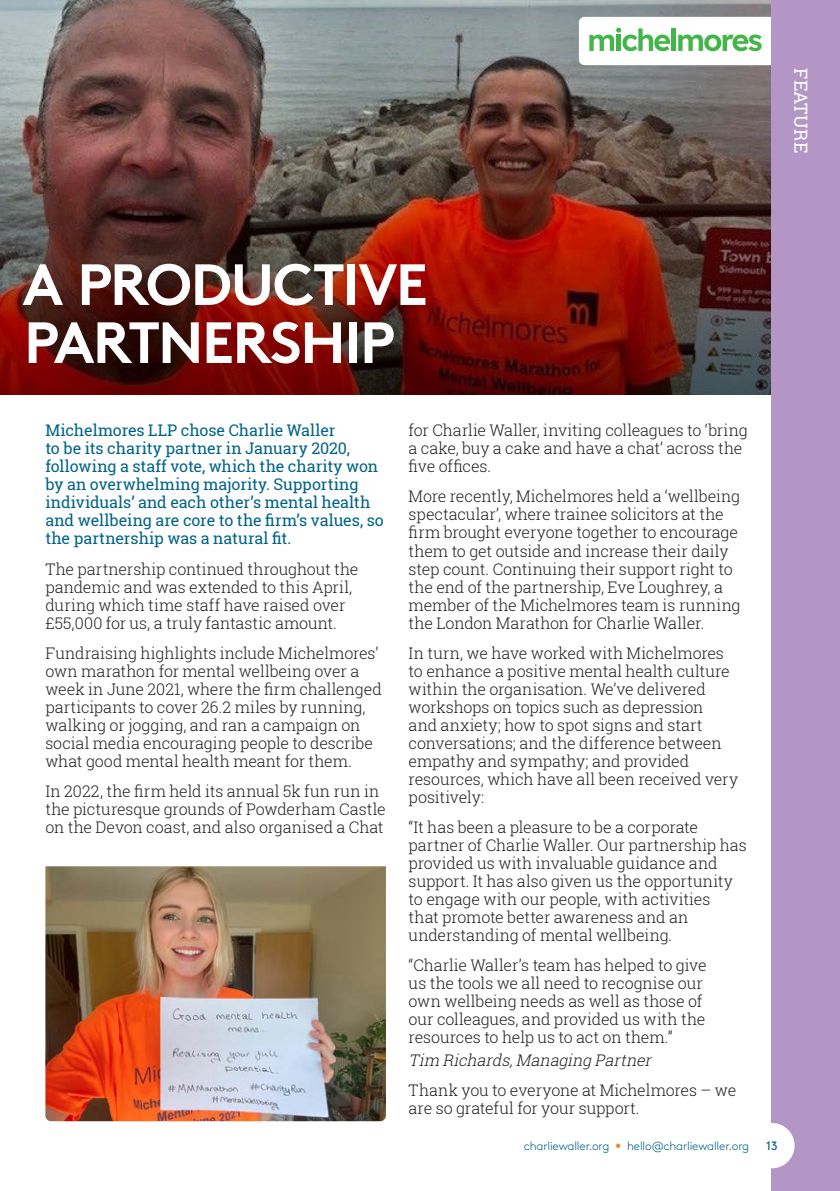
<style>
.page{position:relative;width:840px;height:1191px;background:#fff}
.page>*{position:absolute;margin:0;border:0;box-sizing:border-box;transform-origin:0 0}
.Heading_01_Teal{font:700 58px/58px "Brown";letter-spacing:-.025em;color:#fff}
.SidebarTitle_Rev{font:18px "Roboto Slab";letter-spacing:.015em;color:#fff}
.Bodycopy_Pos{font:300 16px/18px "Roboto Slab";letter-spacing:-.005em;color:#231f20}
.Bodycopy_Pos-2{font:16px/18px "Roboto Slab";letter-spacing:-.005em;color:#006387}
.Bodycopy_Pos-3{font:italic 300 16px "Roboto Slab";color:#231f20}
.t1{font:300 12px "Brown";letter-spacing:-.015em;color:#006387}
.t2{font:12px "Brown";color:#006387}
.s1{color:#f5842a}
</style>
<div class="page">
<img style="left:0;top:0;width:771px;height:147px">
<img style="left:0;top:147px;width:771px;height:247px">
<img style="left:45px;top:866px;width:341px;height:255px">
<div style="left:578px;top:17px;width:205px;height:48px;background:#fff;border-radius:6px"></div>
<hr style="left:671px;top:28px;width:4px;height:23px;background:#42b649">
<svg style="left:678px;top:35px;width:83px;height:16px"></svg>
<svg style="left:589px;top:28px;width:80px;height:23px"></svg>
<div style="left:771px;top:0;width:68px;height:1191px;background:#b395c6"></div>
<div style="left:748px;top:1123px;width:46px;height:45px;background:#fff;border-radius:50%"></div>
<p class="SidebarTitle_Rev" style="left:813px;top:68px;width:87px;rotate:90deg">FEATURE</p>
<p class="Heading_01_Teal" style="left:23px;top:249px;width:406px">A PRODUCTIVE<br>PARTNERSHIP</p>
<p class="Bodycopy_Pos-2" style="left:45px;top:421px;width:340px">Michelmores LLP chose Charlie Waller<br>to be its charity partner in January 2020, following a staff vote, which the charity won by an overwhelming majority. Supporting individuals’ and each other’s mental health and wellbeing are core to the firm’s values, so the partnership was a natural fit.</p>
<p class="Bodycopy_Pos" style="left:45px;top:559px;width:314px">The partnership continued throughout the pandemic and was extended to this April, during which time staff have raised over £55,000 for us, a truly fantastic amount.</p>
<p class="Bodycopy_Pos" style="left:45px;top:643px;width:338px">Fundraising highlights include Michelmores’ own marathon for mental wellbeing over a week in June 2021, where the firm challenged participants to cover 26.2 miles by running, walking or jogging, and ran a campaign on social media encouraging people to describe what good mental health meant for them.</p>
<p class="Bodycopy_Pos" style="left:45px;top:781px;width:341px">In 2022, the firm held its annual 5k fun run in the picturesque grounds of Powderham Castle on the Devon coast, and also organised a Chat</p>
<p class="Bodycopy_Pos" style="left:408px;top:421px;width:340px">for Charlie Waller, inviting colleagues to ‘bring a cake, buy a cake and have a chat’ across the five offices.</p>
<p class="Bodycopy_Pos" style="left:408px;top:487px;width:333px">More recently, Michelmores held a ‘wellbeing spectacular’, where trainee solicitors at the firm brought everyone together to encourage them to get outside and increase their daily step count. Continuing their support right to the end of the partnership, Eve Loughrey, a member of the Michelmores team is running the London Marathon for Charlie Waller.</p>
<p class="Bodycopy_Pos" style="left:408px;top:643px;width:331px">In turn, we have worked with Michelmores to enhance a positive mental health culture within the organisation. We’ve delivered workshops on topics such as depression<br>and anxiety; how to spot signs and start conversations; and the difference between empathy and sympathy; and provided resources, which have all been received very positively:</p>
<p class="Bodycopy_Pos" style="left:408px;top:817px;width:339px">“It has been a pleasure to be a corporate partner of Charlie Waller. Our partnership has provided us with invaluable guidance and support. It has also given us the opportunity to engage with our people, with activities<br>that promote better awareness and an understanding of mental wellbeing.</p>
<p class="Bodycopy_Pos" style="left:408px;top:955px;width:299px">“Charlie Waller’s team has helped to give us the tools we all need to recognise our own wellbeing needs as well as those of our colleagues, and provided us with the resources to help us to act on them.”</p>
<p class="Bodycopy_Pos-3" style="left:408px;top:1049px;width:248px">Tim Richards,ManagingPartner</p>
<p class="Bodycopy_Pos" style="left:408px;top:1081px;width:329px">Thank you to everyone at Michelmores – we are so grateful for your support.</p>
<p class="t1" style="left:523px;top:1137px;width:227px">charliewaller.org <span class="s1">•</span> hello@charliewaller.org</p>
<p class="t2" style="left:765px;top:1136px;width:13px">13</p>
</div>
